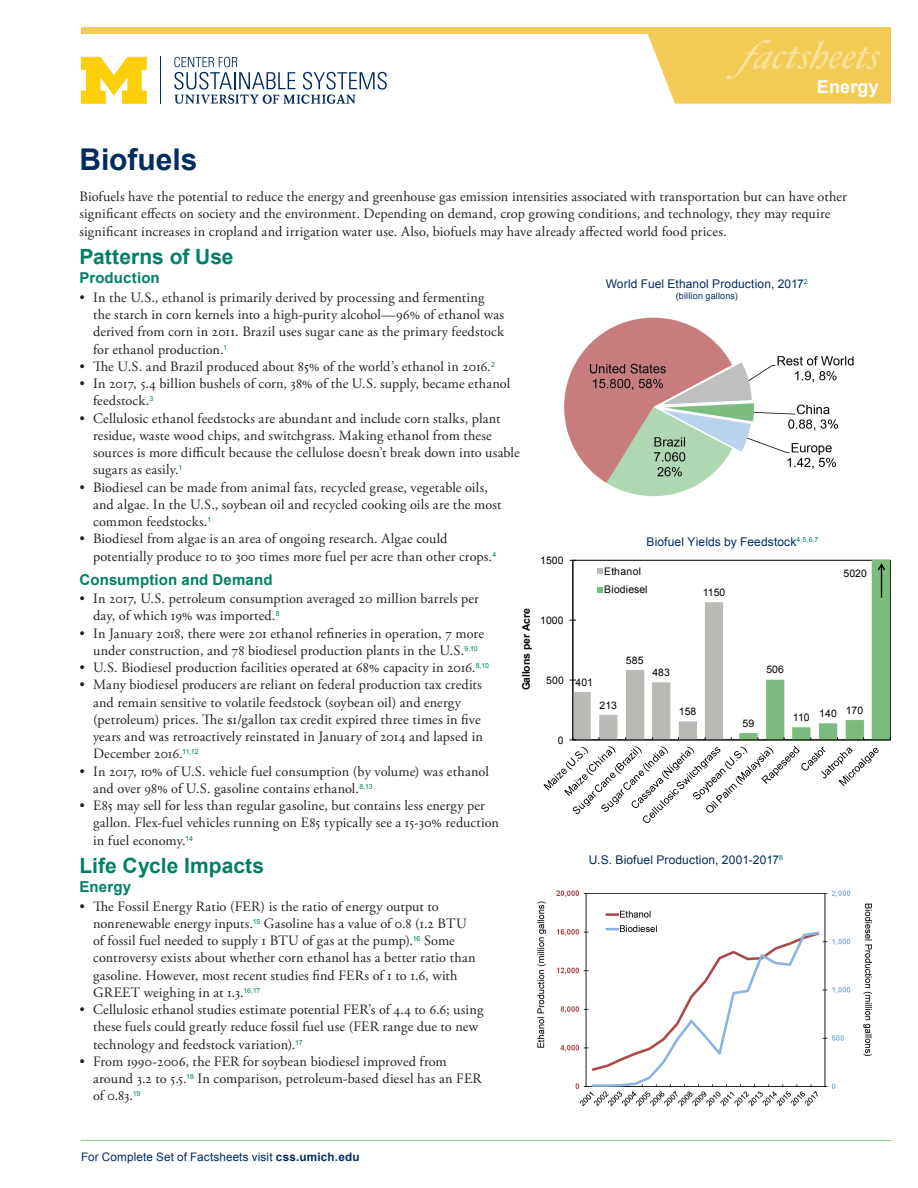
<style>
.page{position:relative;width:918px;height:1188px;background:#fff}
.page>*{position:absolute;margin:0;border:0;box-sizing:border-box;transform-origin:0 0}
.t1{font:700 30px "Arial";letter-spacing:-.005em;color:#002d5e}
.Main_subhead{font:700 21px "Arial";color:#008066}
.t2{font:700 18px "Arial";letter-spacing:.01em;color:#fff}
.sub_head{font:700 15px "Arial";letter-spacing:.01em;color:#008066}
.t3{font:14.25px/17.2px "Adobe Garamond Pro";letter-spacing:.01em;color:#231f20}
.chart_headline{font:12px "Arial";letter-spacing:.015em;color:#002d5e}
.folio{font:11.7px "Arial";letter-spacing:.01em;color:#002d5e}
.t4{font:700 10.5px "Arial";letter-spacing:.005em;color:#000}
.t5{font:10.35px/18.3px "Arial";letter-spacing:.005em;color:#000}
.chart_headline-2{font:9px "Arial";letter-spacing:.02em;color:#002d5e}
.s1{font-weight:700}
</style>
<div class="page">
<div style="left:81px;top:27px;width:810px;height:7px;background:#f4cc55"></div>
<hr style="left:81px;top:1140px;width:810px;height:1px;background:#82c889">
<svg style="left:174px;top:57px;width:213px;height:47px"></svg>
<hr style="left:160px;top:57px;width:1px;height:47px;background:#002d5e">
<svg style="left:81px;top:57px;width:66px;height:47px"></svg>
<svg style="left:647px;top:34px;width:244px;height:70px;background:#f4d064"></svg>
<svg style="left:543px;top:560px;width:348px;height:263px"></svg>
<img style="left:564px;top:317px;width:290px;height:180px">
<img style="left:537px;top:890px;width:335px;height:217px">
<p class="t2" style="left:817px;top:74px;width:63px">Energy</p>
<p class="t1" style="left:80px;top:140px;width:119px">Biofuels</p>
<p class="t3" style="left:80px;top:188px;width:769px">Biofuels have the potential to reduce the energy and greenhouse gas emission intensities associated with transportation but can have other significant effects on society and the environment. Depending on demand, crop growing conditions, and technology, they may require significant increases in cropland and irrigation water use. Also, biofuels may have already affected world food prices.</p>
<p class="Main_subhead" style="left:80px;top:243px;width:156px">Patterns of Use</p>
<p class="sub_head" style="left:80px;top:268px;width:82px">Production</p>
<p class="t3" style="left:93px;top:289px;width:413px;text-indent:-14px">• In the U.S., ethanol is primarily derived by processing and fermenting the starch in corn kernels into a high-purity alcohol—96% of ethanol was derived from corn in 2011. Brazil uses sugar cane as the primary feedstock for ethanol production.<sup>1</sup></p>
<p class="t3" style="left:80px;top:358px;width:417px">• The U.S. and Brazil produced about 85% of the world’s ethanol in 2016.<sup>2</sup></p>
<p class="t3" style="left:93px;top:375px;width:419px;text-indent:-14px">• In 2017, 5.4 billion bushels of corn, 38% of the U.S. supply, became ethanol feedstock.<sup>3</sup></p>
<p class="t3" style="left:93px;top:410px;width:428px;text-indent:-14px">• Cellulosic ethanol feedstocks are abundant and include corn stalks, plant residue, waste wood chips, and switchgrass. Making ethanol from these sources is more difficult because the cellulose doesn’t break down into usable sugars as easily.<sup>1</sup></p>
<p class="t3" style="left:93px;top:479px;width:410px;text-indent:-14px">• Biodiesel can be made from animal fats, recycled grease, vegetable oils, and algae. In the U.S., soybean oil and recycled cooking oils are the most common feedstocks.<sup>1</sup></p>
<p class="t3" style="left:93px;top:530px;width:405px;line-height:18px;text-indent:-14px">• Biodiesel from algae is an area of ongoing research. Algae could potentially produce 10 to 300 times more fuel per acre than other crops.<sup>4</sup></p>
<p class="sub_head" style="left:80px;top:569px;width:194px">Consumption and Demand</p>
<p class="t3" style="left:93px;top:590px;width:387px;text-indent:-14px">• In 2017, U.S. petroleum consumption averaged 20 million barrels per day, of which 19% was imported.<sup>8</sup></p>
<p class="t3" style="left:80px;top:625px;width:406px;text-align:center">• In January 2018, there were 201 ethanol refineries in operation, 7 more under construction, and 78 biodiesel production plants in the U.S.<sup>9,10</sup></p>
<p class="t3" style="left:80px;top:659px;width:411px">• U.S. Biodiesel production facilities operated at 68% capacity in 2016.<sup>8,10</sup></p>
<p class="t3" style="left:93px;top:677px;width:391px;text-indent:-14px">• Many biodiesel producers are reliant on federal production tax credits and remain sensitive to volatile feedstock (soybean oil) and energy (petroleum) prices. The $1/gallon tax credit expired three times in five years and was retroactively reinstated in January of 2014 and lapsed in December 2016.<sup>11,12</sup></p>
<p class="t3" style="left:93px;top:763px;width:397px;text-indent:-14px">• In 2017, 10% of U.S. vehicle fuel consumption (by volume) was ethanol and over 98% of U.S. gasoline contains ethanol.<sup>8,13</sup></p>
<p class="t3" style="left:93px;top:797px;width:407px;text-indent:-14px">• E85 may sell for less than regular gasoline, but contains less energy per gallon. Flex-fuel vehicles running on E85 typically see a 15-30% reduction in fuel economy.<sup>14</sup></p>
<p class="Main_subhead" style="left:80px;top:852px;width:186px">Life Cycle Impacts</p>
<p class="sub_head" style="left:80px;top:877px;width:53px">Energy</p>
<p class="t3" style="left:93px;top:898px;width:384px;text-indent:-14px">• The Fossil Energy Ratio (FER) is the ratio of energy output to nonrenewable energy inputs.<sup>15</sup> Gasoline has a value of 0.8 (1.2 BTU of fossil fuel needed to supply 1 BTU of gas at the pump).<sup>16</sup> Some controversy exists about whether corn ethanol has a better ratio than gasoline. However, most recent studies find FERs of 1 to 1.6, with GREET weighing in at 1.3.<sup>16,17</sup></p>
<p class="t3" style="left:93px;top:1002px;width:392px;text-indent:-14px">• Cellulosic ethanol studies estimate potential FER’s of 4.4 to 6.6; using these fuels could greatly reduce fossil fuel use (FER range due to new technology and feedstock variation).<sup>17</sup></p>
<p class="t3" style="left:93px;top:1053px;width:390px;text-indent:-14px">• From 1990-2006, the FER for soybean biodiesel improved from around 3.2 to 5.5.<sup>18</sup> In comparison, petroleum-based diesel has an FER of 0.83.<sup>19</sup></p>
<p class="chart_headline" style="left:606px;top:276px;width:204px">World Fuel Ethanol Production, 2017<sup>2</sup></p>
<p class="chart_headline-2" style="left:676px;top:290px;width:64px">(billion gallons)</p>
<p class="chart_headline" style="left:647px;top:534px;width:174px">Biofuel Yields by Feedstock<sup>4,5,6,7</sup></p>
<p class="t5" style="left:540px;top:551px;width:25px">1500</p>
<p class="t5" style="left:604px;top:562px;width:45px">Ethanol<br>Biodiesel</p>
<p class="t5" style="left:844px;top:564px;width:25px">5020</p>
<p class="t5" style="left:703px;top:583px;width:24px">1150</p>
<p class="t4" style="left:519px;top:690px;width:83px;rotate:-90deg">Gallons per Acre</p>
<p class="t5" style="left:540px;top:611px;width:25px">1000</p>
<p class="t5" style="left:626px;top:651px;width:19px">585</p>
<p class="t5" style="left:766px;top:661px;width:19px">506</p>
<p class="t5" style="left:652px;top:663px;width:19px">483</p>
<p class="t5" style="left:546px;top:671px;width:19px">500</p>
<p class="t5" style="left:576px;top:673px;width:19px">401</p>
<p class="t5" style="left:600px;top:696px;width:19px">213</p>
<p class="t5" style="left:793px;top:705px;width:72px">110 140 170</p>
<p class="t5" style="left:679px;top:702px;width:19px">158</p>
<p class="t5" style="left:743px;top:714px;width:13px">59</p>
<p class="t5" style="left:558px;top:731px;width:7px">0</p>
<p class="chart_headline" style="left:589px;top:852px;width:196px">U.S. Biofuel Production, 2001-2017<sup>8</sup></p>
<p class="folio" style="left:81px;top:1149px;width:280px">For Complete Set of Factsheets visit <span class="s1">css.umich.edu</span></p>
</div>
